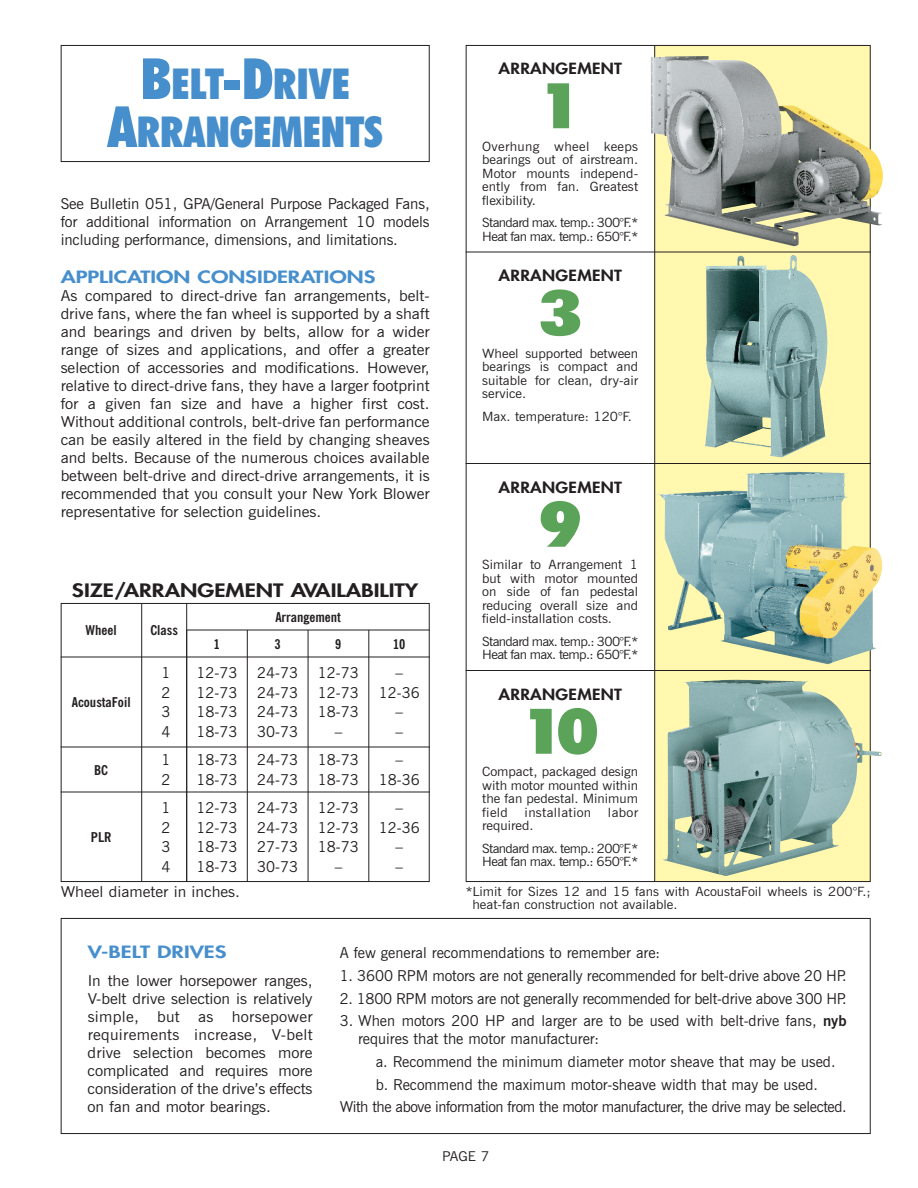
<style>
.page{position:relative;width:918px;height:1188px;background:#fff}
.page>*{position:absolute;margin:0;border:0;box-sizing:border-box;transform-origin:0 0}
.t1{font:900 condensed 63px "Futura BT";color:#5aa359;scale:1.35 1}
.t2{font:900 condensed 42.75px/48px "Futura BT";color:#468fcc;text-align:center}
.t3{font:800 18px "Futura";color:#231f20;scale:1.27 1}
.t4{font:800 16.5px "Futura";color:#468fcc;scale:1.35 1}
.t5{font:15px/18px "News Gothic BT";color:#231f20;text-align:justify;scale:1.07 1}
.t6{font:15px/19.5px "News Gothic BT";color:#231f20;text-align:justify}
.t7{font:15px "News Gothic BT";letter-spacing:-.025em;color:#231f20}
.t8{font:800 15px "Futura";letter-spacing:.015em;color:#231f20;scale:1.15 1}
.t9{font:700 condensed 13.5px "News Gothic BT";color:#231f20;scale:1.07 1}
.t10{font:13.5px "News Gothic BT";color:#231f20;scale:1.06 1}
.t11{font:12.75px/13.5px "News Gothic BT";color:#231f20;text-align:justify;scale:1.07 1}
.t12{font:12.75px/13.5px "News Gothic BT";letter-spacing:-.05em;color:#231f20;scale:1.07 1}
.t13{font:12.75px "News Gothic BT";letter-spacing:-.045em;color:#231f20;scale:1.07 1}
.t14{font:12.75px "News Gothic BT";letter-spacing:.025em;color:#231f20;scale:1.07 1}
.s1{font-size:57px}
.s2{font-weight:700}
</style>
<div class="page">
<div style="left:61px;top:45px;width:369px;height:117px;border:1px solid #231f20"></div>
<hr style="left:187px;top:630px;width:243px;height:1px;background:#231f20">
<hr style="left:61px;top:657px;width:369px;height:1px;background:#231f20">
<hr style="left:61px;top:747px;width:369px;height:1px;background:#231f20">
<hr style="left:61px;top:792px;width:369px;height:1px;background:#231f20">
<hr style="left:141px;top:603px;width:1px;height:279px;background:#231f20">
<hr style="left:186px;top:603px;width:1px;height:279px;background:#231f20">
<hr style="left:247px;top:630px;width:1px;height:252px;background:#231f20">
<hr style="left:308px;top:630px;width:1px;height:252px;background:#231f20">
<hr style="left:368px;top:630px;width:1px;height:252px;background:#231f20">
<div style="left:61px;top:603px;width:369px;height:279px;border:1px solid #231f20"></div>
<div style="left:655px;top:45px;width:216px;height:837px;background:#fff8ae"></div>
<div style="left:61px;top:918px;width:810px;height:216px;border:1px solid #231f20"></div>
<img style="left:705px;top:255px;width:123px;height:203px">
<hr style="left:466px;top:252px;width:405px;height:1px;background:#231f20">
<hr style="left:466px;top:463px;width:405px;height:1px;background:#231f20">
<hr style="left:466px;top:670px;width:405px;height:1px;background:#231f20">
<hr style="left:654px;top:45px;width:1px;height:837px;background:#231f20">
<img style="left:651px;top:56px;width:232px;height:190px">
<img style="left:658px;top:472px;width:225px;height:192px">
<img style="left:663px;top:680px;width:219px;height:196px">
<h2 class="t2" style="left:108px;top:62px;width:277px"><span class="s1">B</span>ELT<span class="s1">-D</span>RIVE<br><span class="s1">A</span>RRANGEMENTS</h2>
<p class="t6" style="left:61px;top:196px;width:371px;line-height:18px">See Bulletin 051, GPA/General Purpose Packaged Fans, for additional information on Arrangement 10 models including performance, dimensions, and limitations.</p>
<p class="t4" style="left:61px;top:269px;width:235px">APPLICATION CONSIDERATIONS</p>
<p class="t5" style="left:61px;top:288px;width:346px">As compared to direct-drive fan arrangements, belt&shy;drive fans, where the fan wheel is supported by a shaft and bearings and driven by belts, allow for a wider range of sizes and applications, and offer a greater selection of accessories and modifications. However, relative to direct-drive fans, they have a larger footprint for a given fan size and have a higher first cost.<br>Without additional controls, belt-drive fan performance can be easily altered in the field by changing sheaves and belts. Because of the numerous choices available between belt-drive and direct-drive arrangements, it is recommended that you consult your New York Blower representative for selection guidelines.</p>
<p class="t3" style="left:72px;top:581px;width:274px">SIZE/ARRANGEMENT AVAILABILITY</p>
<p class="t9" style="left:86px;top:625px;width:31px">Wheel</p>
<p class="t9" style="left:150px;top:625px;width:27px">Class</p>
<p class="t9" style="left:72px;top:697px;width:57px">AcoustaFoil</p>
<p class="t6" style="left:161px;top:664px;width:11px">1<br>2<br>3<br>4</p>
<p class="t9" style="left:275px;top:612px;width:63px">Arrangement</p>
<p class="t9" style="left:214px;top:639px;width:7px">1</p>
<p class="t9" style="left:275px;top:639px;width:7px">3</p>
<p class="t9" style="left:335px;top:639px;width:7px">9</p>
<p class="t9" style="left:393px;top:639px;width:13px">10</p>
<p class="t6" style="left:196px;top:664px;width:43px">12-73<br>12-73<br>18-73<br>18-73</p>
<p class="t6" style="left:257px;top:664px;width:43px">24-73<br>24-73<br>24-73<br>30-73</p>
<p class="t6" style="left:318px;top:664px;width:43px;text-align:center">12-73<br>12-73<br>18-73 –</p>
<p class="t6" style="left:379px;top:664px;width:43px;text-align:center">–<br>12-36 –<br>–</p>
<p class="t9" style="left:94px;top:765px;width:14px">BC</p>
<p class="t9" style="left:91px;top:832px;width:21px">PLR</p>
<p class="t6" style="left:161px;top:752px;width:11px">1<br>2</p>
<p class="t6" style="left:196px;top:752px;width:43px">18-73<br>18-73</p>
<p class="t6" style="left:257px;top:752px;width:43px">24-73<br>24-73</p>
<p class="t6" style="left:318px;top:752px;width:43px">18-73<br>18-73</p>
<p class="t6" style="left:379px;top:752px;width:43px;text-align:center">–<br>18-36</p>
<p class="t6" style="left:196px;top:799px;width:43px">12-73<br>12-73<br>18-73<br>18-73</p>
<p class="t6" style="left:161px;top:799px;width:11px">1<br>2<br>3<br>4</p>
<p class="t6" style="left:257px;top:799px;width:43px">24-73<br>24-73<br>27-73<br>30-73</p>
<p class="t6" style="left:318px;top:799px;width:43px;text-align:center">12-73<br>12-73<br>18-73 –</p>
<p class="t6" style="left:379px;top:799px;width:43px;text-align:center">–<br>12-36 –<br>–</p>
<p class="t8" style="left:498px;top:62px;width:109px">ARRANGEMENT</p>
<h1 class="t1" style="left:539px;top:79px;width:33px">1</h1>
<p class="t11" style="left:482px;top:141px;width:147px">Overhung wheel keeps bearings out of airstream.<br>Motor mounts independ&shy;ently from fan. Greatest flexibility.</p>
<p class="t12" style="left:482px;top:217px;width:147px">Standard max. temp.: 300°F.*<br>Heat fan max. temp.: 650°F.*</p>
<p class="t8" style="left:498px;top:269px;width:109px">ARRANGEMENT</p>
<h1 class="t1" style="left:539px;top:286px;width:33px">3</h1>
<p class="t11" style="left:482px;top:348px;width:147px">Wheel supported between bearings is compact and suitable for clean, dry-air service.</p>
<p class="t11" style="left:482px;top:411px;width:141px">Max. temperature: 120°F.</p>
<p class="t8" style="left:498px;top:480px;width:109px">ARRANGEMENT</p>
<h1 class="t1" style="left:539px;top:498px;width:33px">9</h1>
<p class="t11" style="left:482px;top:559px;width:147px">Similar to Arrangement 1 but with motor mounted on side of fan pedestal reducing overall size and field-installation costs.</p>
<p class="t12" style="left:482px;top:636px;width:147px">Standard max. temp.: 300°F.*<br>Heat fan max. temp.: 650°F.*</p>
<p class="t8" style="left:498px;top:687px;width:109px">ARRANGEMENT</p>
<h1 class="t1" style="left:522px;top:705px;width:58px">10</h1>
<p class="t11" style="left:482px;top:766px;width:147px">Compact, packaged design with motor mounted within the fan pedestal. Minimum field</p>
<p class="t14" style="left:525px;top:808px;width:64px">installation</p>
<p class="t11" style="left:608px;top:807px;width:30px">labor</p>
<p class="t12" style="left:482px;top:816px;width:147px;line-height:22.5px">required.<br>Standard max. temp.: 200°F.*</p>
<p class="t13" style="left:482px;top:857px;width:147px">Heat fan max. temp.: 650°F.*</p>
<p class="t5" style="left:61px;top:884px;width:169px">Wheel diameter in inches.</p>
<p class="t11" style="left:472px;top:886px;width:374px;line-height:12.8px;text-indent:-7px">*Limit for Sizes 12 and 15 fans with AcoustaFoil wheels is 200°F.; heat-fan construction not available.</p>
<p class="t4" style="left:88px;top:944px;width:104px">V-BELT DRIVES</p>
<p class="t5" style="left:88px;top:973px;width:212px">In the lower horsepower ranges, V-belt drive selection is relatively simple, but as horsepower requirements increase, V-belt drive selection becomes more complicated and requires more consideration of the drive’s effects on fan and motor bearings.</p>
<p class="t6" style="left:340px;top:945px;width:322px">A few general recommendations to remember are:</p>
<p class="t6" style="left:340px;top:967px;width:508px">1. 3600 RPM motors are not generally recommended for belt-drive above 20 HP.</p>
<p class="t6" style="left:340px;top:990px;width:509px">2. 1800 RPM motors are not generally recommended for belt-drive above 300 HP.</p>
<p class="t6" style="left:358px;top:1013px;width:490px;line-height:18px;text-indent:-18px">3. When motors 200 HP and larger are to be used with belt-drive fans, <span class="s2">nyb </span>requires that the motor manufacturer:</p>
<p class="t6" style="left:376px;top:1053px;width:461px">a. Recommend the minimum diameter motor sheave that may be used.</p>
<p class="t6" style="left:376px;top:1076px;width:444px">b. Recommend the maximum motor-sheave width that may be used.</p>
<p class="t7" style="left:340px;top:1101px;width:509px">With the above information from the motor manufacturer, the drive may be selected.</p>
<p class="t10" style="left:442px;top:1151px;width:46px">PAGE 7</p>
</div>
